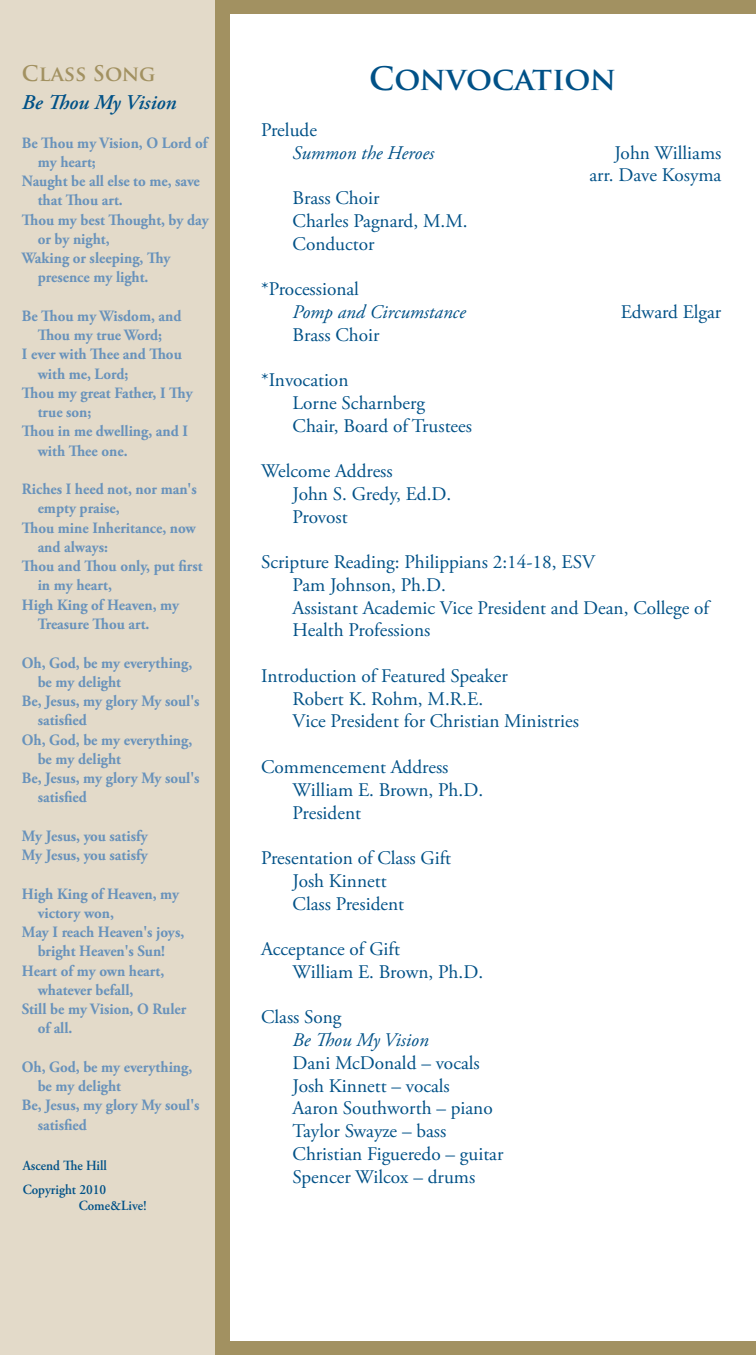
<style>
.page{position:relative;width:756px;height:1355px;background:#fff}
.page>*{position:absolute;margin:0;border:0;box-sizing:border-box;transform-origin:0 0}
.t1{font:700 31.5px "Trajan Pro";color:#005187}
.class_song-title{font:italic 600 21px "Adobe Garamond Pro";color:#005187}
.t2{font:700 21px "Trajan Pro";color:#a29161}
.Convocation_Program{font:19.25px/22.8px "Adobe Garamond Pro";color:#005187}
.Convocation_Program-2{font:italic 19.25px "Adobe Garamond Pro";color:#005187}
.class_song-words{font:700 15.75px/19.2px "Adobe Garamond Pro";color:#6892bb;scale:.95 1}
.class_song-credits{font:600 14px/15.8px "Adobe Garamond Pro";color:#005187;scale:.94 1}
</style>
<div class="page">
<div style="left:0;top:0;width:220px;height:1354px;background:#e3dac9"></div>
<div style="left:215px;top:0;width:14px;height:1354px;background:#a29161"></div>
<div style="left:215px;top:0;width:541px;height:14px;background:#a29161"></div>
<div style="left:217px;top:1341px;width:539px;height:13px;background:#a29161"></div>
<p class="t2" style="left:22px;top:60px;width:135px">CLASS SONG</p>
<p class="t1" style="left:369px;top:59px;width:249px">CONVOCATION</p>
<p class="class_song-title" style="left:22px;top:90px;width:156px">Be Thou My Vision</p>
<p class="class_song-words" style="left:38px;top:133px;width:180px;text-indent:-16px">Be Thou my Vision, O Lord of my heart;</p>
<p class="class_song-words" style="left:38px;top:172px;width:172px;text-indent:-16px">Naught be all else to me, save that Thou art.</p>
<p class="class_song-words" style="left:38px;top:210px;width:182px;text-indent:-16px">Thou my best Thought, by day or by night,</p>
<p class="class_song-words" style="left:22px;top:249px;width:158px;text-align:center">Waking or sleeping, Thy presence my light.</p>
<p class="class_song-words" style="left:22px;top:306px;width:169px;text-align:center">Be Thou my Wisdom, and<br>Thou my true Word;</p>
<p class="class_song-words" style="left:38px;top:345px;width:153px;text-indent:-16px">I ever with Thee and Thou with me, Lord;</p>
<p class="class_song-words" style="left:38px;top:383px;width:165px;text-indent:-16px">Thou my great Father, I Thy true son;</p>
<p class="class_song-words" style="left:38px;top:422px;width:160px;text-indent:-16px">Thou in me dwelling, and I with Thee one.</p>
<p class="class_song-words" style="left:38px;top:480px;width:169px;text-indent:-16px">Riches I heed not, nor man's empty praise,</p>
<p class="class_song-words" style="left:38px;top:518px;width:168px;text-indent:-16px">Thou mine Inheritance, now and always:</p>
<p class="class_song-words" style="left:38px;top:557px;width:175px;text-indent:-16px">Thou and Thou only, put first in my heart,</p>
<p class="class_song-words" style="left:38px;top:595px;width:150px;text-indent:-16px">High King of Heaven, my<br>Treasure Thou art.</p>
<p class="class_song-words" style="left:38px;top:653px;width:164px;text-indent:-16px">Oh, God, be my everything, be my delight</p>
<p class="class_song-words" style="left:38px;top:691px;width:172px;text-indent:-16px">Be, Jesus, my glory My soul's satisfied</p>
<p class="class_song-words" style="left:38px;top:730px;width:164px;text-indent:-16px">Oh, God, be my everything, be my delight</p>
<p class="class_song-words" style="left:38px;top:768px;width:172px;text-indent:-16px">Be, Jesus, my glory My soul's satisfied</p>
<p class="class_song-words" style="left:22px;top:826px;width:134px">My Jesus, you satisfy</p>
<p class="class_song-words" style="left:22px;top:845px;width:134px">My Jesus, you satisfy</p>
<p class="class_song-words" style="left:38px;top:884px;width:150px;text-indent:-16px">High King of Heaven, my victory won,</p>
<p class="class_song-words" style="left:22px;top:922px;width:172px;text-align:center">May I reach Heaven's joys, bright Heaven's Sun!</p>
<p class="class_song-words" style="left:38px;top:961px;width:135px;text-indent:-16px">Heart of my own heart, whatever befall,</p>
<p class="class_song-words" style="left:38px;top:999px;width:158px;text-indent:-16px">Still be my Vision, O Ruler of all.</p>
<p class="class_song-words" style="left:38px;top:1057px;width:164px;text-indent:-16px">Oh, God, be my everything, be my delight</p>
<p class="class_song-words" style="left:38px;top:1096px;width:172px;text-indent:-16px">Be, Jesus, my glory My soul's satisfied</p>
<p class="class_song-credits" style="left:23px;top:1158px;width:91px">Ascend The Hill</p>
<p class="class_song-credits" style="left:79px;top:1181px;width:74px;text-indent:-56px">Copyright 2010<br>Come&amp;Live!</p>
<p class="Convocation_Program" style="left:261px;top:119px;width:57px">Prelude</p>
<p class="Convocation_Program-2" style="left:293px;top:141px;width:143px">Summon the Heroes</p>
<p class="Convocation_Program" style="left:615px;top:142px;width:108px">John Williams</p>
<p class="Convocation_Program" style="left:589px;top:164px;width:133px">arr. Dave Kosyma</p>
<p class="Convocation_Program" style="left:293px;top:187px;width:88px">Brass Choir</p>
<p class="Convocation_Program" style="left:293px;top:210px;width:177px">Charles Pagnard, M.M.</p>
<p class="Convocation_Program" style="left:293px;top:233px;width:83px">Conductor</p>
<p class="Convocation_Program" style="left:261px;top:278px;width:99px">*Processional</p>
<p class="Convocation_Program-2" style="left:293px;top:300px;width:175px">Pomp and Circumstance</p>
<p class="Convocation_Program" style="left:621px;top:301px;width:102px">Edward Elgar</p>
<p class="Convocation_Program" style="left:293px;top:324px;width:88px">Brass Choir</p>
<p class="Convocation_Program" style="left:261px;top:369px;width:89px">*Invocation</p>
<p class="Convocation_Program" style="left:293px;top:392px;width:134px">Lorne Scharnberg</p>
<p class="Convocation_Program" style="left:293px;top:415px;width:181px">Chair, Board of Trustees</p>
<p class="Convocation_Program" style="left:261px;top:460px;width:133px">Welcome Address</p>
<p class="Convocation_Program" style="left:293px;top:483px;width:160px">John S. Gredy, Ed.D.</p>
<p class="Convocation_Program" style="left:293px;top:506px;width:56px">Provost</p>
<p class="Convocation_Program" style="left:261px;top:551px;width:336px">Scripture Reading: Philippians 2:14-18, ESV</p>
<p class="Convocation_Program" style="left:293px;top:574px;width:418px">Pam Johnson, Ph.D.<br>Assistant Academic Vice President and Dean, College of<br>Health Professions</p>
<p class="Convocation_Program" style="left:261px;top:665px;width:248px">Introduction of Featured Speaker</p>
<p class="Convocation_Program" style="left:293px;top:688px;width:192px">Robert K. Rohm, M.R.E.</p>
<p class="Convocation_Program" style="left:293px;top:710px;width:288px">Vice President for Christian Ministries</p>
<p class="Convocation_Program" style="left:261px;top:756px;width:189px">Commencement Address</p>
<p class="Convocation_Program" style="left:293px;top:779px;width:192px">William E. Brown, Ph.D.<br>President</p>
<p class="Convocation_Program" style="left:261px;top:847px;width:192px">Presentation of Class Gift</p>
<p class="Convocation_Program" style="left:293px;top:870px;width:95px">Josh Kinnett</p>
<p class="Convocation_Program" style="left:293px;top:892px;width:113px">Class President</p>
<p class="Convocation_Program" style="left:261px;top:938px;width:140px">Acceptance of Gift</p>
<p class="Convocation_Program" style="left:293px;top:961px;width:192px">William E. Brown, Ph.D.</p>
<p class="Convocation_Program" style="left:261px;top:1006px;width:82px">Class Song</p>
<p class="Convocation_Program-2" style="left:293px;top:1028px;width:138px">Be Thou My Vision</p>
<p class="Convocation_Program" style="left:293px;top:1052px;width:189px">Dani McDonald – vocals</p>
<p class="Convocation_Program" style="left:293px;top:1074px;width:159px">Josh Kinnett – vocals</p>
<p class="Convocation_Program" style="left:293px;top:1097px;width:202px">Aaron Southworth – piano</p>
<p class="Convocation_Program" style="left:293px;top:1120px;width:155px">Taylor Swayze – bass</p>
<p class="Convocation_Program" style="left:293px;top:1143px;width:212px">Christian Figueredo – guitar</p>
<p class="Convocation_Program" style="left:293px;top:1165px;width:184px">Spencer Wilcox – drums</p>
</div>
